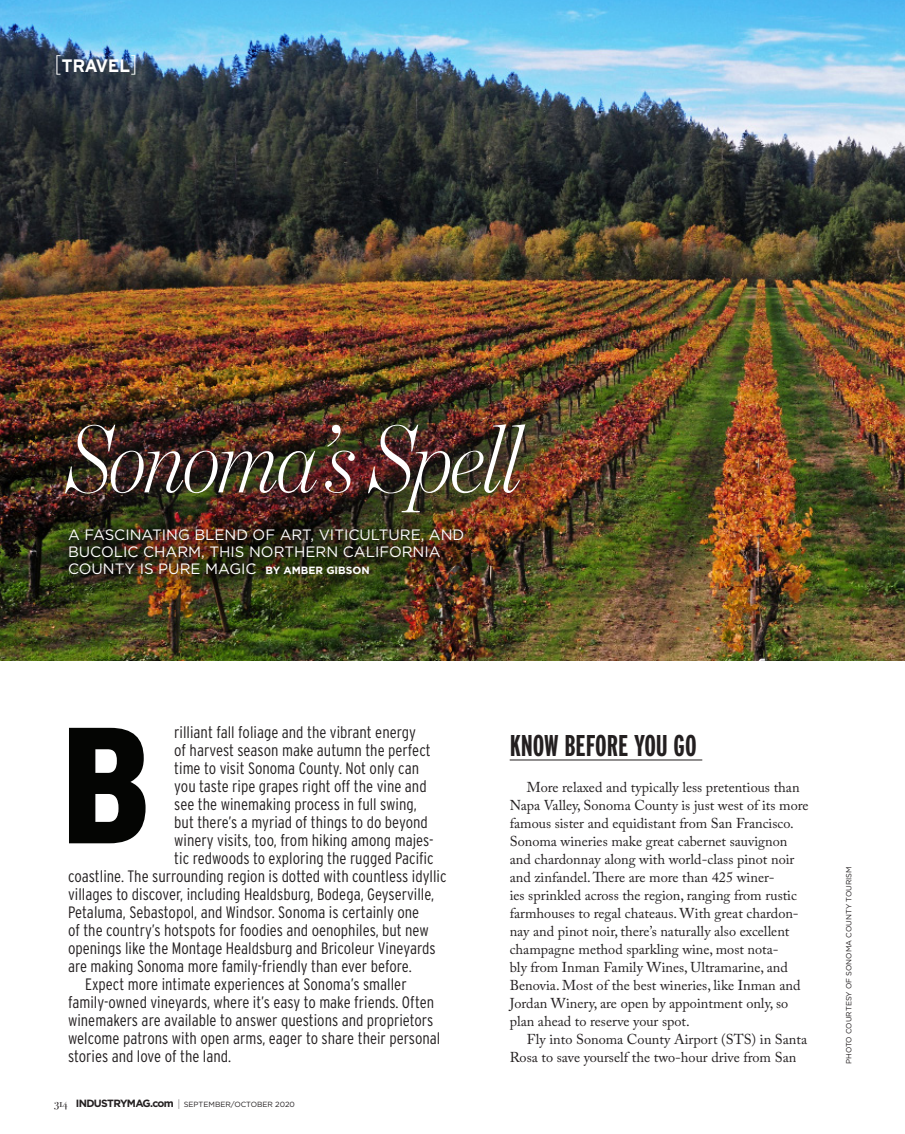
<style>
.page{position:relative;width:905px;height:1134px;background:#fff}
.page>*{position:absolute;margin:0;border:0;box-sizing:border-box;transform-origin:0 0}
.t1{font:900 condensed 165px "Interstate";color:#040503}
.t2{font:italic 300 97.5px "Benton Mod Disp";letter-spacing:-.03em;color:#fff}
.text{font:700 extra-condensed 30px "Interstate";color:#231f20}
.t3{font:22.5px "Chalet London Nineteen Sixty";letter-spacing:-.025em;color:#fff}
.t4{font:700 18px "Interstate";letter-spacing:-.025em;color:#fff}
.text-2{font:300 condensed 16.5px/18px "Interstate";color:#231f20}
.deck{font:15px/16.8px "Gotham";color:#fff}
.text-3{font:14.25px/18px "Adobe Caslon Pro";color:#231f20}
.t5{font:7.5px "Gotham";color:#231f20}
.s1{font-weight:200;font-size:24px}
.s2{font-weight:700;font-size:10.5px}
.s3{font-family:"Bodoni Svty Two SCITCTT Book";font-size:11.25px}
</style>
<div class="page">
<img style="left:0;top:0;width:904px;height:661px">
<div style="left:25px;top:383px;width:548px;height:179px;background:#231f20;opacity:.6"></div>
<div style="left:46px;top:506px;width:448px;height:99px;background:#040503;opacity:.6"></div>
<hr style="left:509px;top:760px;width:193px;height:1px;background:#231f20">
<h3 class="t3" style="left:58px;top:48px;width:89px">SPA LIFE</h3>
<p class="t4" style="left:54px;top:56px;width:85px"><span class="s1">[</span>TRAVEL<span class="s1">]</span></p>
<p class="t2" style="left:68px;top:408px;width:459px">Sonoma’s Spell</p>
<p class="deck" style="left:68px;top:526px;width:398px">A FASCINATING BLEND OF ART, VITICULTURE, AND<br>BUCOLIC CHARM, THIS NORTHERN CALIFORNIA<br>COUNTY IS PURE MAGIC <span class="s2">BY AMBER GIBSON</span></p>
<p class="text-2" style="left:174px;top:723px;width:243px">rilliant fall foliage and the vibrant energy</p>
<p class="text-2" style="left:174px;top:741px;width:258px">of harvest season make autumn the perfect</p>
<p class="text-2" style="left:174px;top:759px;width:246px">time to visit Sonoma County. Not only can</p>
<p class="text-2" style="left:174px;top:777px;width:254px">you taste ripe grapes right off the vine and</p>
<p class="text-2" style="left:174px;top:795px;width:244px">see the winemaking process in full swing,</p>
<p class="text-2" style="left:174px;top:813px;width:255px">but there’s a myriad of things to do beyond</p>
<p class="text-2" style="left:174px;top:831px;width:261px">winery visits, too, from hiking among majes-</p>
<p class="text-2" style="left:174px;top:849px;width:261px">tic redwoods to exploring the rugged Pacific</p>
<p class="text-2" style="left:68px;top:867px;width:380px">coastline. The surrounding region is dotted with countless idyllic</p>
<p class="text-2" style="left:68px;top:885px;width:368px">villages to discover, including Healdsburg, Bodega, Geyserville,</p>
<p class="text-2" style="left:68px;top:903px;width:353px">Petaluma, Sebastopol, and Windsor. Sonoma is certainly one</p>
<p class="text-2" style="left:68px;top:921px;width:362px">of the country’s hotspots for foodies and oenophiles, but new</p>
<p class="text-2" style="left:68px;top:939px;width:369px">openings like the Montage Healdsburg and Bricoleur Vineyards</p>
<p class="text-2" style="left:68px;top:957px;width:345px">are making Sonoma more family-friendly than ever before.</p>
<p class="text-2" style="left:68px;top:975px;width:374px;text-indent:17px">Expect more intimate experiences at Sonoma’s smaller family-owned vineyards, where it’s easy to make friends. Often winemakers are available to answer questions and proprietors welcome patrons with open arms, eager to share their personal stories and love of the land.</p>
<p class="t1" style="left:61px;top:694px;width:92px">B</p>
<p class="t5" style="left:54px;top:1100px;width:242px"><span class="s3">314</span> <span class="s2">INDUSTRYMAG.com</span> <span class="s3">|</span> SEPTEMBER/OCTOBER 2020</p>
<p class="text" style="left:509px;top:729px;width:188px">KNOW BEFORE YOU GO</p>
<p class="text-3" style="left:509px;top:778px;width:300px;text-indent:17px">More relaxed and typically less pretentious than Napa Valley, Sonoma County is just west of its more famous sister and equidistant from San Francisco.<br>Sonoma wineries make great cabernet sauvignon and chardonnay along with world-class pinot noir and zinfandel. There are more than 425 winer-<br>ies sprinkled across the region, ranging from rustic farmhouses to regal chateaus. With great chardon&shy;nay and pinot noir, there’s naturally also excellent champagne method sparkling wine, most nota-<br>bly from Inman Family Wines, Ultramarine, and Benovia. Most of the best wineries, like Inman and Jordan Winery, are open by appointment only, so plan ahead to reserve your spot.</p>
<p class="text-3" style="left:509px;top:1030px;width:299px;text-indent:17px">Fly into Sonoma County Airport (STS) in Santa<br>Rosa to save yourself the two-hour drive from San</p>
<p class="t5" style="left:844px;top:1064px;width:199px;rotate:-90deg">PHOTO COURTESY OF SONOMA COUNTY TOURISM</p>
</div>
